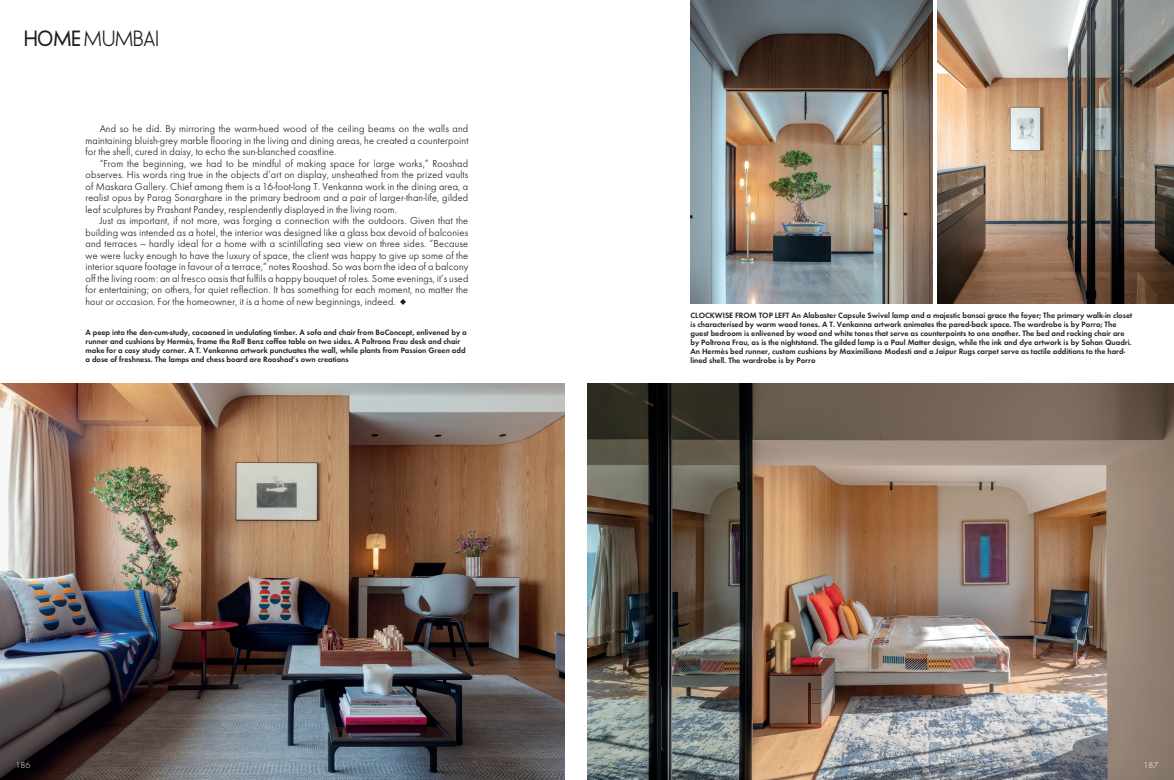
<style>
.page{position:relative;width:1174px;height:780px;background:#fff}
.page>*{position:absolute;margin:0;border:0;box-sizing:border-box;transform-origin:0 0}
.t1{font:500 20px "Elle Nova C Std";color:#231f20}
.t2{font:10.5px "Elle Gabor Std Text";letter-spacing:.015em;color:#231f20}
.t3{font:600 8px/9px "Elle Gabor Std";color:#231f20}
.t4{font:300 8px "Futura Std";color:#fff}
.s1{font-weight:600}
</style>
<div class="page">
<img style="left:0;top:384px;width:564px;height:395px">
<img style="left:0;top:779px;width:564px;height:1px">
<svg style="left:400px;top:299px;width:6px;height:6px"></svg>
<img style="left:690px;top:0;width:242px;height:303px">
<img style="left:937px;top:0;width:237px;height:303px">
<img style="left:587px;top:384px;width:587px;height:396px">
<p class="t1" style="left:24px;top:27px;width:136px"><span class="s1">HOME</span> MUMBAI</p>
<p class="t2" style="left:100px;top:123px;width:370px">And so he did. By mirroring the warm-hued wood of the ceiling beams on the walls and</p>
<p class="t2" style="left:85px;top:134px;width:384px">maintaining bluish-grey marble flooring in the living and dining areas, he created a counterpoint</p>
<p class="t2" style="left:85px;top:146px;width:252px">for the shell, cured in daisy, to echo the sun-blanched coastline.</p>
<p class="t2" style="left:100px;top:157px;width:370px">“From the beginning, we had to be mindful of making space for large works,” Rooshad</p>
<p class="t2" style="left:85px;top:169px;width:384px">observes. His words ring true in the objects d’art on display, unsheathed from the prized vaults</p>
<p class="t2" style="left:85px;top:180px;width:384px">of Maskara Gallery. Chief among them is a 16-foot-long T. Venkanna work in the dining area, a</p>
<p class="t2" style="left:85px;top:192px;width:384px">realist opus by Parag Sonarghare in the primary bedroom and a pair of larger-than-life, gilded</p>
<p class="t2" style="left:85px;top:203px;width:313px">leaf sculptures by Prashant Pandey, resplendently displayed in the living room.</p>
<p class="t2" style="left:100px;top:215px;width:370px">Just as important, if not more, was forging a connection with the outdoors. Given that the</p>
<p class="t2" style="left:85px;top:226px;width:384px">building was intended as a hotel, the interior was designed like a glass box devoid of balconies</p>
<p class="t2" style="left:85px;top:238px;width:384px">and terraces — hardly ideal for a home with a scintillating sea view on three sides. “Because</p>
<p class="t2" style="left:85px;top:249px;width:384px">we were lucky enough to have the luxury of space, the client was happy to give up some of the</p>
<p class="t2" style="left:85px;top:261px;width:384px">interior square footage in favour of a terrace,” notes Rooshad. So was born the idea of a balcony</p>
<p class="t2" style="left:85px;top:272px;width:384px">off the living room: an al fresco oasis that fulfils a happy bouquet of roles. Some evenings, it’s used</p>
<p class="t2" style="left:85px;top:284px;width:384px">for entertaining; on others, for quiet reflection. It has something for each moment, no matter the</p>
<p class="t2" style="left:85px;top:295px;width:312px">hour or occasion. For the homeowner, it is a home of new beginnings, indeed.</p>
<p class="t3" style="left:85px;top:328px;width:383px">A peep into the den-cum-study, cocooned in undulating timber. A sofa and chair from BoConcept, enlivened by a runner and cushions by Hermès, frame the Rolf Benz coffee table on two sides. A Poltrona Frau desk and chair make for a cosy study corner. A T. Venkanna artwork punctuates the wall, while plants from Passion Green add a dose of freshness. The lamps and chess board are Rooshad’s own creations</p>
<p class="t4" style="left:16px;top:759px;width:16px">186</p>
<p class="t3" style="left:690px;top:311px;width:443px">CLOCKWISE FROM TOP LEFT An Alabaster Capsule Swivel lamp and a majestic bonsai grace the foyer; The primary walk-in closet is characterised by warm wood tones. A T. Venkanna artwork animates the pared-back space. The wardrobe is by Porro; The guest bedroom is enlivened by wood and white tones that serve as counterpoints to one another. The bed and rocking chair are by Poltrona Frau, as is the nightstand. The gilded lamp is a Paul Matter design, while the ink and dye artwork is by Sohan Quadri.<br>An Hermès bed runner, custom cushions by Maximiliano Modesti and a Jaipur Rugs carpet serve as tactile additions to the hard&shy;lined shell. The wardrobe is by Porro</p>
<p class="t4" style="left:1143px;top:759px;width:16px">187</p>
</div>
